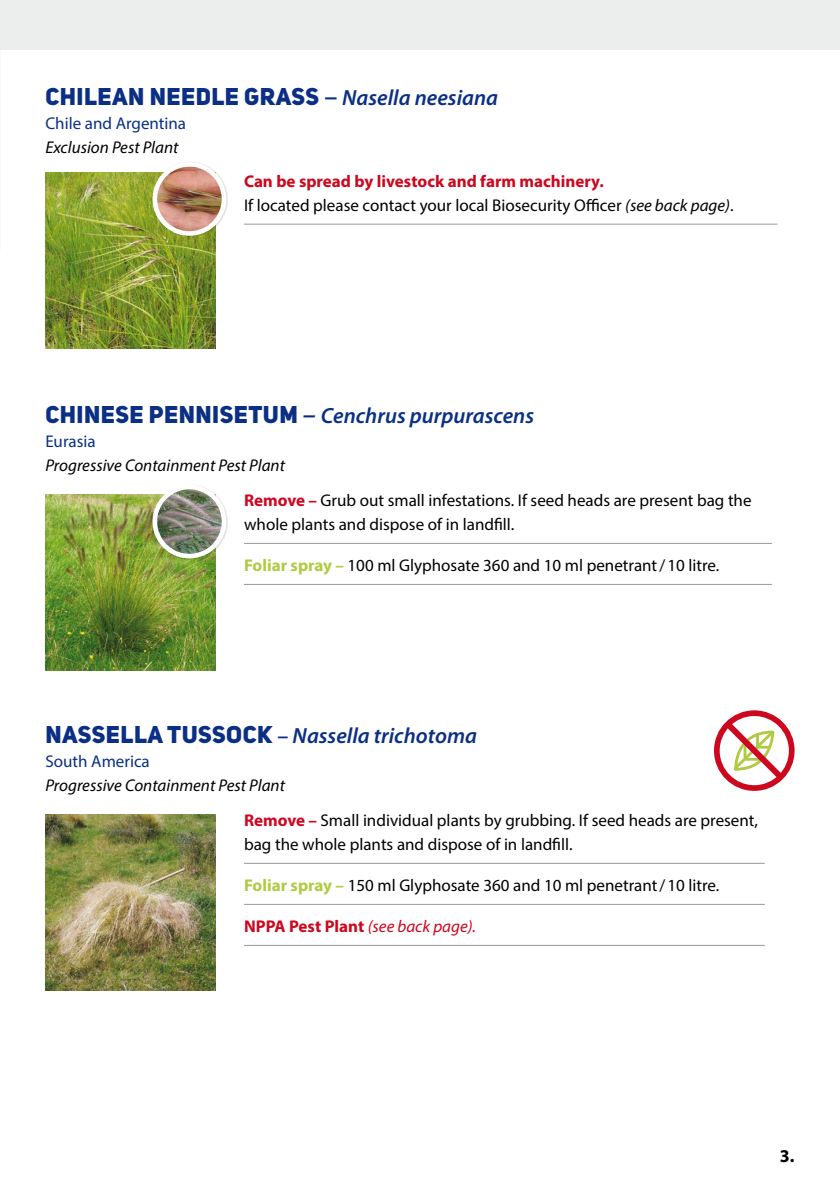
<style>
.page{position:relative;width:840px;height:1191px;background:#fff}
.page>*{position:absolute;margin:0;border:0;box-sizing:border-box;transform-origin:0 0}
.t1{font:24px "Uni Sans Heavy CAPS";letter-spacing:.02em;color:#0a2f85}
.t2{font:italic 600 22px "Myriad Pro";color:#0a2f85}
.t3{font:700 18px "Myriad Pro";color:#000}
.t4{font:17px/24px "Myriad Pro";color:#000}
.t5{font:italic 17px "Myriad Pro";color:#000}
.t6{font:17px "Myriad Pro";color:#0a2f85}
.t7{font:italic 17px "Myriad Pro";color:#cd071e}
.s1{font-family:"Myriad Pro";font-weight:600;font-size:26px}
.s2{font-family:"Myriad Pro";font-weight:600;font-style:italic;font-size:22px}
.s3{font-weight:700;color:#cd071e}
.s4{font-style:italic}
.s5{font-family:"Uni Sans Heavy CAPS";font-weight:400;font-style:normal;font-size:24px}
.s6{font-size:26px}
.s7{font-weight:700;color:#b0ca44}
.s8{font-style:normal}
.s9{font-weight:700;font-style:normal}
</style>
<div class="page">
<div style="left:0;top:0;width:839px;height:50px;background:#eceded"></div>
<hr style="left:244px;top:224px;width:533px;height:1px;background:#999">
<img style="left:45px;top:173px;width:170px;height:176px">
<div style="left:152px;top:161px;width:76px;height:76px;background:#000;opacity:.15"></div>
<svg style="left:152px;top:162px;width:74px;height:74px"></svg>
<img style="left:157px;top:167px;width:65px;height:64px">
<img style="left:45px;top:495px;width:170px;height:175px">
<hr style="left:244px;top:543px;width:527px;height:1px;background:#999">
<hr style="left:244px;top:584px;width:527px;height:1px;background:#999">
<div style="left:152px;top:484px;width:76px;height:76px;background:#000;opacity:.15"></div>
<svg style="left:152px;top:484px;width:74px;height:74px"></svg>
<img style="left:157px;top:489px;width:65px;height:65px">
<img style="left:45px;top:814px;width:170px;height:176px">
<hr style="left:244px;top:863px;width:520px;height:1px;background:#999">
<hr style="left:244px;top:904px;width:520px;height:1px;background:#999">
<hr style="left:244px;top:945px;width:520px;height:1px;background:#999">
<div style="left:713px;top:710px;width:81px;height:81px;border:6px solid #cd071e;border-radius:50%"></div>
<svg style="left:720px;top:717px;width:66px;height:66px"></svg>
<h1 class="t1" style="left:45px;top:81px;width:454px">CHILEAN NEEDLE GRASS <span class="s1">–</span> <span class="s2">Nasella neesiana</span></h1>
<p class="t6" style="left:45px;top:112px;width:142px">Chile and Argentina</p>
<p class="t5" style="left:45px;top:136px;width:134px">Exclusion Pest Plant</p>
<p class="t4" style="left:244px;top:169px;width:490px"><span class="s3">Can be spread by livestock and farm machinery.<br></span>If located please contact your local Biosecurity Officer <span class="s4">(see back page)</span>.</p>
<p class="t2" style="left:45px;top:401px;width:490px"><span class="s5">CHINESE PENNISETUM</span> <span class="s6">–</span> Cenchrus purpurascens</p>
<p class="t6" style="left:45px;top:431px;width:52px">Eurasia</p>
<p class="t5" style="left:45px;top:455px;width:241px">Progressive Containment Pest Plant</p>
<p class="t4" style="left:244px;top:488px;width:508px"><span class="s3">Remove –</span> Grub out small infestations. If seed heads are present bag the whole plants and dispose of in landfill.</p>
<p class="t4" style="left:244px;top:553px;width:476px"><span class="s7">Foliar spray –</span> 100 ml Glyphosate 360 and 10 ml penetrant/10 litre.</p>
<p class="t2" style="left:45px;top:721px;width:433px"><span class="s5">NASSELLA TUSSOCK</span> <span class="s8">–</span> Nassella trichotoma</p>
<p class="t6" style="left:45px;top:750px;width:106px">South America</p>
<p class="t5" style="left:45px;top:774px;width:241px">Progressive Containment Pest Plant</p>
<p class="t4" style="left:244px;top:808px;width:515px"><span class="s3">Remove –</span> Small individual plants by grubbing. If seed heads are present, bag the whole plants and dispose of in landfill.</p>
<p class="t4" style="left:244px;top:873px;width:476px"><span class="s7">Foliar spray –</span> 150 ml Glyphosate 360 and 10 ml penetrant/10 litre.</p>
<p class="t7" style="left:244px;top:916px;width:233px"><span class="s9">NPPA Pest Plant</span> (see back page).</p>
<p class="t3" style="left:779px;top:1144px;width:16px">3.</p>
</div>
